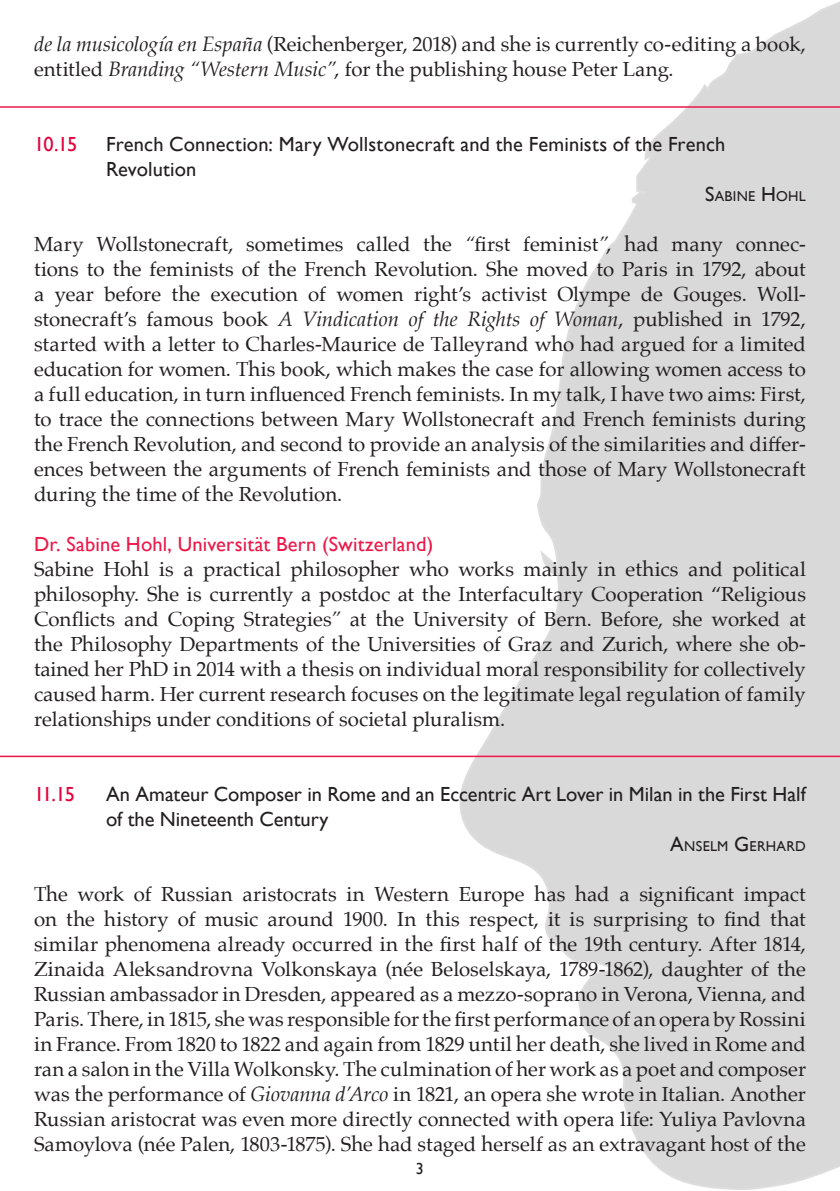
<style>
.page{position:relative;width:840px;height:1191px;background:#fff}
.page>*{position:absolute;margin:0;border:0;box-sizing:border-box;transform-origin:0 0}
.t1{font:20.4px/25px "Palatino";color:#231f20;text-align:justify}
.t2{font:20.4px/25px "Gill Sans";letter-spacing:.005em;color:#231f20}
.t3{font:20.4px "Gill Sans";letter-spacing:.01em;color:#ed1748}
.t4{font:20.4px "Gill Sans";letter-spacing:-.045em;color:#e4003c}
.t5{font:16px "Gill Sans";color:#231f20}
.t6{font:14.2px "Gill Sans";letter-spacing:.02em;color:#231f20}
.s1{font-style:italic}
.s2{font-size:20.4px}
</style>
<div class="page">
<svg style="left:457px;top:2px;width:382px;height:1188px"></svg>
<hr style="left:0;top:106px;width:839px;height:2px;background:#ed1748">
<hr style="left:0;top:755px;width:839px;height:2px;background:#ed1748">
<p class="t1" style="left:34px;top:31px;width:773px"><span class="s1">de la musicología en España</span> (Reichenberger, 2018) and she is currently co-editing a book, entitled <span class="s1">Branding “Western Music”</span>, for the publishing house Peter Lang.</p>
<p class="t4" style="left:34px;top:132px;width:45px">10.15</p>
<p class="t2" style="left:106px;top:131px;width:620px">French Connection: Mary Wollstonecraft and the Feminists of the French<br>Revolution</p>
<p class="t6" style="left:705px;top:188px;width:102px"><span class="s2">S</span>ABINE <span class="s2">H</span>OHL</p>
<p class="t1" style="left:34px;top:231px;width:773px">Mary Wollstonecraft, sometimes called the <span class="s1">“</span>first feminist<span class="s1">”</span>, had many connec&shy;tions to the feminists of the French Revolution. She moved to Paris in 1792, about a year before the execution of women right’s activist Olympe de Gouges. Woll&shy;stonecraft’s famous book <span class="s1">A Vindication of the Rights of Woman</span>, published in 1792, started with a letter to Charles-Maurice de Talleyrand who had argued for a limited education for women. This book, which makes the case for allowing women access to a full education, in turn influenced French feminists. In my talk, I have two aims: First, to trace the connections between Mary Wollstonecraft and French feminists during the French Revolution, and second to provide an analysis of the similarities and differ&shy;ences between the arguments of French feminists and those of Mary Wollstonecraft during the time of the Revolution.</p>
<p class="t3" style="left:34px;top:532px;width:400px">Dr. Sabine Hohl, Universität Bern (Switzerland)</p>
<p class="t1" style="left:34px;top:556px;width:773px">Sabine Hohl is a practical philosopher who works mainly in ethics and political philosophy. She is currently a postdoc at the Interfacultary Cooperation “Religious Conflicts and Coping Strategies<span class="s1">”</span> at the University of Bern. Before, she worked at the Philosophy Departments of the Universities of Graz and Zurich, where she ob&shy;tained her PhD in 2014 with a thesis on individual moral responsibility for collectively caused harm. Her current research focuses on the legitimate legal regulation of family relationships under conditions of societal pluralism.</p>
<p class="t4" style="left:34px;top:782px;width:42px">11.15</p>
<p class="t2" style="left:106px;top:781px;width:701px">An Amateur Composer in Rome and an Eccentric Art Lover in Milan in the First Half of the Nineteenth Century</p>
<p class="t6" style="left:670px;top:838px;width:137px"><span class="s2">A</span>NSELM <span class="s2">G</span>ERHARD</p>
<p class="t1" style="left:34px;top:881px;width:773px">The work of Russian aristocrats in Western Europe has had a significant impact on the history of music around 1900. In this respect, it is surprising to find that similar phenomena already occurred in the first half of the 19th century. After 1814, Zinaida Aleksandrovna Volkonskaya (née Beloselskaya, 1789-1862), daughter of the Russian ambassador in Dresden, appeared as a mezzo-soprano in Verona, Vienna, and Paris. There, in 1815, she was responsible for the first performance of an opera by Rossini in France. From 1820 to 1822 and again from 1829 until her death, she lived in Rome and ran a salon in the Villa Wolkonsky. The culmination of her work as a poet and composer was the performance of <span class="s1">Giovanna d’Arco</span> in 1821, an opera she wrote in Italian. Another Russian aristocrat was even more directly connected with opera life: Yuliya Pavlovna Samoylova (née Palen, 1803-1875). She had staged herself as an extravagant host of the</p>
<p class="t5" style="left:416px;top:1159px;width:9px">3</p>
</div>
